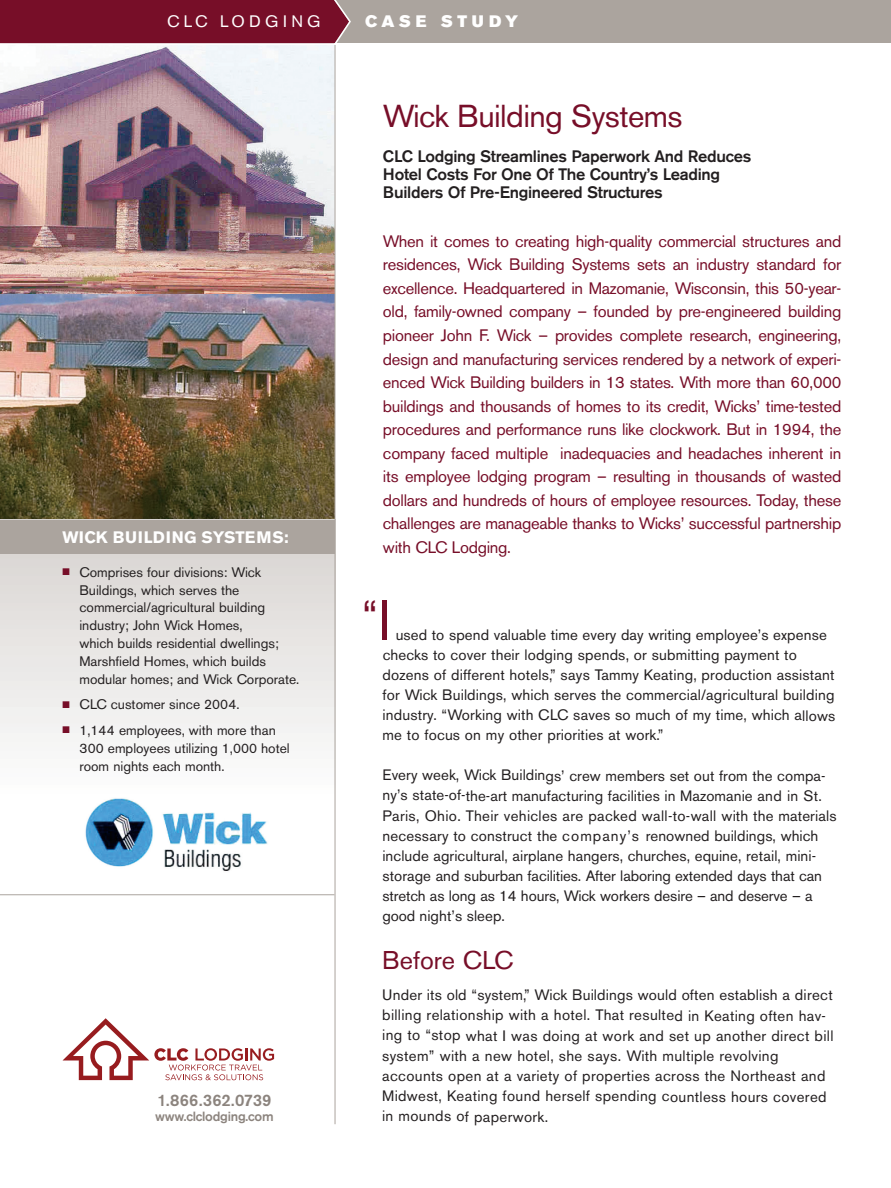
<style>
.page{position:relative;width:891px;height:1188px;background:#fff}
.page>*{position:absolute;margin:0;border:0;box-sizing:border-box;transform-origin:0 0}
.t1{font:condensed 56.55px "Akzidenz Grotesk BE";color:#770e28}
.t2{font:31.5px "Akzidenz Grotesk BE";letter-spacing:-.02em;color:#770e28}
.t3{font:25.5px "Akzidenz Grotesk BE";color:#770e28}
.t4{font:16.5px/23.5px "Akzidenz Grotesk BE";letter-spacing:-.015em;color:#770e28;text-align:justify}
.t5{font:500 16.5px/18px "Akzidenz Grotesk BE";letter-spacing:-.015em;color:#231f20}
.t6{font:700 16.5px "Akzidenz Grotesk BE";letter-spacing:.025em;color:#fff}
.t7{font:500 16.5px "Akzidenz Grotesk BE";letter-spacing:.005em;color:#8c847e}
.t8{font:16.5px "Akzidenz Grotesk BE";letter-spacing:.255em;color:#fff}
.t9{font:16.5px "Akzidenz Grotesk BE Super";letter-spacing:.27em;color:#fff}
.t10{font:15px/20.1px "Akzidenz Grotesk BE";letter-spacing:.01em;color:#231f20}
.t11{font:13.8px/17.9px "Akzidenz Grotesk BE";color:#231f20}
.t12{font:500 13.2px "Akzidenz Grotesk BE";letter-spacing:-.015em;color:#8c847e}
.s1{color:#770e28}
</style>
<div class="page">
<img style="left:0;top:45px;width:335px;height:249px">
<img style="left:0;top:294px;width:335px;height:224px">
<div style="left:317px;top:0;width:574px;height:43px;background:#aba49e"></div>
<div style="left:0;top:0;width:351px;height:44px;background:#770e28"></div>
<svg style="left:63px;top:1018px;width:211px;height:62px"></svg>
<svg style="left:0;top:554px;width:335px;height:240px"></svg>
<div style="left:0;top:520px;width:335px;height:34px;background:#aba49e"></div>
<hr style="left:335px;top:45px;width:1px;height:1079px;background:#aba49e">
<img style="left:85px;top:798px;width:183px;height:73px">
<hr style="left:0;top:894px;width:334px;height:1px;background:#aba49e">
<p class="t8" style="left:167px;top:16px;width:155px">CLC LODGING</p>
<p class="t9" style="left:365px;top:15px;width:155px">CASE STUDY</p>
<p class="t6" style="left:63px;top:531px;width:228px">WICK BUILDING SYSTEMS:</p>
<p class="t11" style="left:79px;top:564px;width:221px;text-indent:-17px"><span class="s1">■</span> Comprises four divisions: Wick<br>Buildings, which serves the commercial/agricultural building industry; John Wick Homes,<br>which builds residential dwellings;<br>Marshfield Homes, which builds modular homes; and Wick Corporate.</p>
<p class="t11" style="left:63px;top:697px;width:179px"><span class="s1">■</span> CLC customer since 2004.</p>
<p class="t11" style="left:79px;top:723px;width:212px;text-indent:-17px"><span class="s1">■</span> 1,144 employees, with more than<br>300 employees utilizing 1,000 hotel room nights each month.</p>
<p class="t7" style="left:157px;top:1095px;width:116px">1.866.362.0739</p>
<p class="t12" style="left:155px;top:1112px;width:120px">www.clclodging.com</p>
<h2 class="t2" style="left:383px;top:105px;width:301px">Wick Building Systems</h2>
<p class="t5" style="left:383px;top:148px;width:370px">CLC Lodging Streamlines Paperwork And Reduces<br>Hotel Costs For One Of The Country’s Leading<br>Builders Of Pre-Engineered Structures</p>
<p class="t4" style="left:383px;top:231px;width:460px">When it comes to creating high-quality commercial structures and residences, Wick Building Systems sets an industry standard for excellence. Headquartered in Mazomanie, Wisconsin, this 50-year&shy;old, family-owned company – founded by pre-engineered building pioneer John F. Wick – provides complete research, engineering, design and manufacturing services rendered by a network of experi&shy;enced Wick Building builders in 13 states. With more than 60,000 buildings and thousands of homes to its credit, Wicks’ time-tested procedures and performance runs like clockwork. But in 1994, the company faced multiple inadequacies and headaches inherent in its employee lodging program – resulting in thousands of wasted dollars and hundreds of hours of employee resources. Today, these challenges are manageable thanks to Wicks’ successful partnership with CLC Lodging.</p>
<h1 class="t1" style="left:363px;top:600px;width:28px">I<sup>“</sup></h1>
<p class="t10" style="left:383px;top:626px;width:454px;text-indent:13px">used to spend valuable time every day writing employee’s expense checks to cover their lodging spends, or submitting payment to dozens of different hotels,” says Tammy Keating, production assistant for Wick Buildings, which serves the commercial/agricultural building industry. “Working with CLC saves so much of my time, which allows me to focus on my other priorities at work.”</p>
<p class="t10" style="left:382px;top:767px;width:456px">Every week, Wick Buildings’ crew members set out from the compa&shy;ny’s state-of-the-art manufacturing facilities in Mazomanie and in St.<br>Paris, Ohio. Their vehicles are packed wall-to-wall with the materials necessary to construct the company’s renowned buildings, which include agricultural, airplane hangers, churches, equine, retail, mini&shy;storage and suburban facilities. After laboring extended days that can stretch as long as 14 hours, Wick workers desire – and deserve – a good night’s sleep.</p>
<h3 class="t3" style="left:382px;top:951px;width:132px">Before CLC</h3>
<p class="t10" style="left:382px;top:986px;width:453px">Under its old “system,” Wick Buildings would often establish a direct billing relationship with a hotel. That resulted in Keating often hav&shy;ing to “stop what I was doing at work and set up another direct bill system” with a new hotel, she says. With multiple revolving accounts open at a variety of properties across the Northeast and Midwest, Keating found herself spending countless hours covered in mounds of paperwork.</p>
</div>
